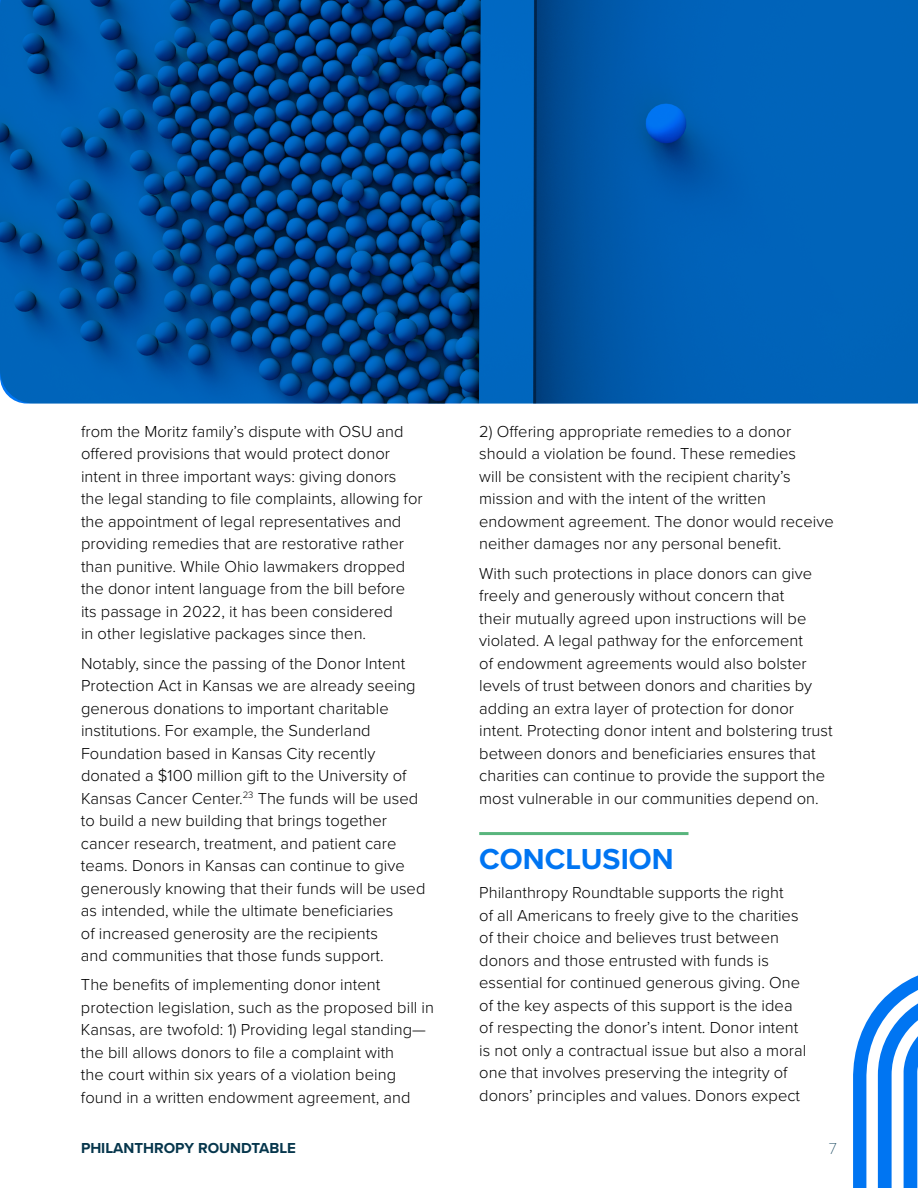
<style>
.page{position:relative;width:918px;height:1188px;background:#fff}
.page>*{position:absolute;margin:0;border:0;box-sizing:border-box;transform-origin:0 0}
.t1{font:700 30px "Proxima Nova";letter-spacing:.005em;color:#0075f2}
.t2{font:300 16.5px/22.5px "Proxima Nova";letter-spacing:.005em;color:#000}
.t3{font:100 16.5px "Proxima Nova T";color:#0f4059}
.t4{font:700 15px "Proxima Nova";color:#06364c}
</style>
<div class="page">
<svg style="left:853px;top:975px;width:65px;height:213px"></svg>
<hr style="left:479px;top:832px;width:209px;height:3px;background:#58b57d">
<svg style="left:0;top:0;width:918px;height:404px;background:#00519e"></svg>
<p class="t2" style="left:81px;top:419px;width:343px">from the Moritz family’s dispute with OSU and offered provisions that would protect donor intent in three important ways: giving donors the legal standing to file complaints, allowing for the appointment of legal representatives and providing remedies that are restorative rather than punitive. While Ohio lawmakers dropped the donor intent language from the bill before its passage in 2022, it has been considered<br>in other legislative packages since then.</p>
<p class="t2" style="left:81px;top:651px;width:346px">Notably, since the passing of the Donor Intent Protection Act in Kansas we are already seeing generous donations to important charitable institutions. For example, the Sunderland Foundation based in Kansas City recently donated a $100 million gift to the University of Kansas Cancer Center.<sup>23</sup> The funds will be used to build a new building that brings together cancer research, treatment, and patient care teams. Donors in Kansas can continue to give generously knowing that their funds will be used as intended, while the ultimate beneficiaries<br>of increased generosity are the recipients<br>and communities that those funds support.</p>
<p class="t2" style="left:81px;top:973px;width:355px">The benefits of implementing donor intent protection legislation, such as the proposed bill in Kansas, are twofold: 1) Providing legal standing— the bill allows donors to file a complaint with<br>the court within six years of a violation being found in a written endowment agreement, and</p>
<p class="t2" style="left:479px;top:419px;width:356px">2) Offering appropriate remedies to a donor should a violation be found. These remedies<br>will be consistent with the recipient charity’s mission and with the intent of the written endowment agreement. The donor would receive neither damages nor any personal benefit.</p>
<p class="t2" style="left:479px;top:561px;width:355px">With such protections in place donors can give freely and generously without concern that<br>their mutually agreed upon instructions will be violated. A legal pathway for the enforcement<br>of endowment agreements would also bolster levels of trust between donors and charities by adding an extra layer of protection for donor intent. Protecting donor intent and bolstering trust between donors and beneficiaries ensures that charities can continue to provide the support the most vulnerable in our communities depend on.</p>
<h1 class="t1" style="left:479px;top:836px;width:196px">CONCLUSION</h1>
<p class="t2" style="left:479px;top:880px;width:329px">Philanthropy Roundtable supports the right<br>of all Americans to freely give to the charities of their choice and believes trust between donors and those entrusted with funds is essential for continued generous giving. One of the key aspects of this support is the idea of respecting the donor’s intent. Donor intent is not only a contractual issue but also a moral one that involves preserving the integrity of donors’ principles and values. Donors expect</p>
<p class="t4" style="left:81px;top:1136px;width:217px">PHILANTHROPY ROUNDTABLE</p>
<p class="t3" style="left:829px;top:1136px;width:10px">7</p>
</div>
